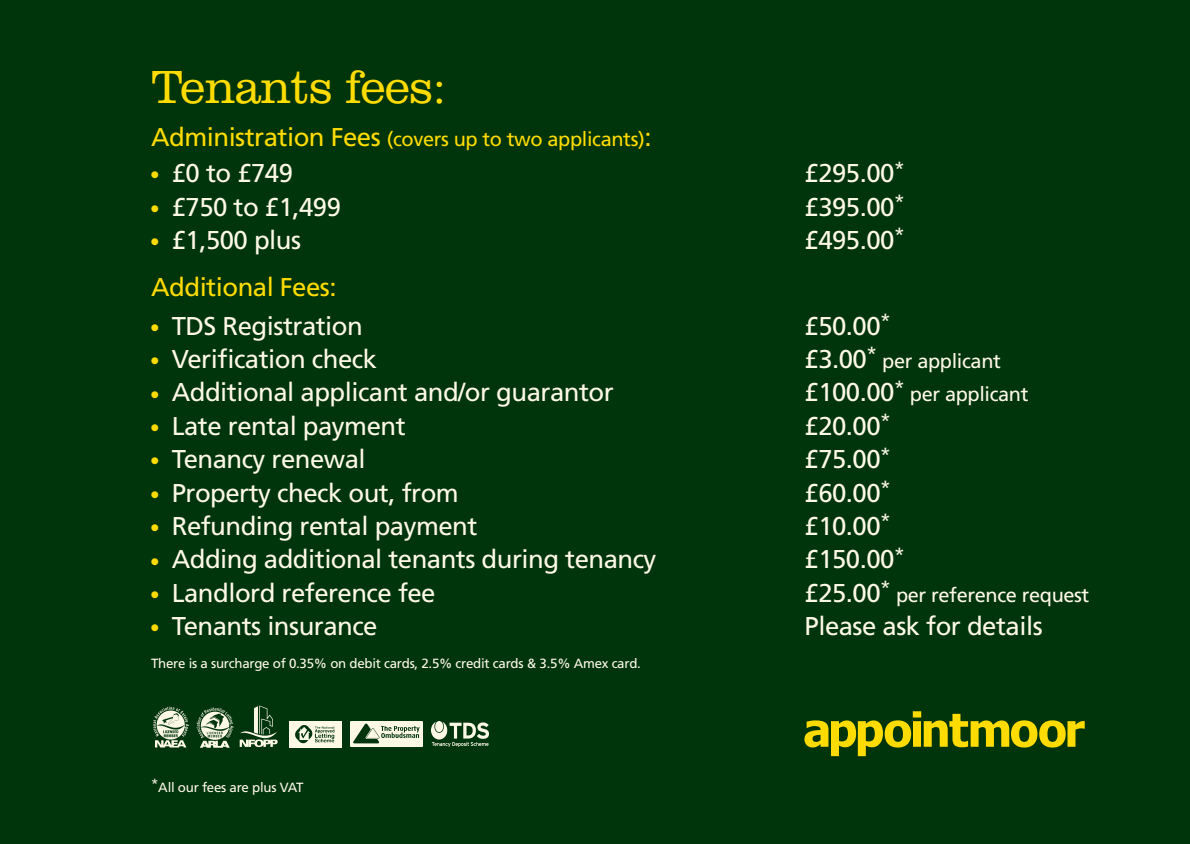
<style>
.page{position:relative;width:1190px;height:844px;background:#fff}
.page>*{position:absolute;margin:0;border:0;box-sizing:border-box;transform-origin:0 0}
.t1{font:300 47.6px "Clarendon BT";letter-spacing:-.02em;color:#ffdc01}
.t2{font:25.7px "Frutiger";letter-spacing:-.02em;color:#fef9e5}
.t3{font:25.7px "Frutiger";letter-spacing:-.02em;color:#ffdc01}
.t4{font:20px "Frutiger";letter-spacing:-.02em;color:#fef9e5}
.t5{font:20px "Frutiger";letter-spacing:-.02em;color:#ffdc01}
.t6{font:13.3px "Frutiger";letter-spacing:-.02em;color:#fef9e5}
.s1{font-size:25.7px}
.s2{color:#ffdc01}
</style>
<div class="page">
<div style="left:0;top:0;width:1189px;height:843px;background:#00340b"></div>
<svg style="left:804px;top:711px;width:280px;height:44px"></svg>
<img style="left:239px;top:705px;width:39px;height:42px">
<img style="left:153px;top:706px;width:36px;height:40px">
<img style="left:196px;top:707px;width:37px;height:39px">
<img style="left:289px;top:721px;width:53px;height:25px">
<img style="left:350px;top:721px;width:72px;height:25px">
<img style="left:431px;top:721px;width:57px;height:26px">
<h1 class="t1" style="left:151px;top:58px;width:297px">Tenants fees:</h1>
<p class="t5" style="left:151px;top:127px;width:501px"><span class="s1">Administration Fees</span> (covers up to two applicants)<span class="s1">:</span></p>
<p class="t2" style="left:151px;top:158px;width:143px"><span class="s2">●</span> £0 to £749</p>
<p class="t2" style="left:804px;top:158px;width:101px">£295.00<sup>*</sup></p>
<p class="t2" style="left:151px;top:191px;width:191px"><span class="s2">●</span> £750 to £1,499</p>
<p class="t2" style="left:804px;top:191px;width:101px">£395.00<sup>*</sup></p>
<p class="t2" style="left:151px;top:225px;width:151px"><span class="s2">●</span> £1,500 plus</p>
<p class="t2" style="left:804px;top:225px;width:101px">£495.00<sup>*</sup></p>
<p class="t3" style="left:151px;top:272px;width:187px">Additional Fees:</p>
<p class="t2" style="left:151px;top:310px;width:213px"><span class="s2">●</span> TDS Registration</p>
<p class="t2" style="left:804px;top:310px;width:88px">£50.00<sup>*</sup></p>
<p class="t2" style="left:151px;top:344px;width:227px"><span class="s2">●</span> Verification check</p>
<p class="t4" style="left:804px;top:349px;width:198px"><span class="s1">£3.00</span><sup>*</sup> per applicant</p>
<p class="t2" style="left:151px;top:377px;width:464px"><span class="s2">●</span> Additional applicant and/or guarantor</p>
<p class="t4" style="left:804px;top:382px;width:225px"><span class="s1">£100.00</span><sup>*</sup> per applicant</p>
<p class="t2" style="left:151px;top:410px;width:256px"><span class="s2">●</span> Late rental payment</p>
<p class="t2" style="left:804px;top:410px;width:88px">£20.00<sup>*</sup></p>
<p class="t2" style="left:151px;top:444px;width:216px"><span class="s2">●</span> Tenancy renewal</p>
<p class="t2" style="left:804px;top:444px;width:88px">£75.00<sup>*</sup></p>
<p class="t2" style="left:151px;top:477px;width:309px"><span class="s2">●</span> Property check out, from</p>
<p class="t2" style="left:804px;top:477px;width:88px">£60.00<sup>*</sup></p>
<p class="t2" style="left:151px;top:510px;width:328px"><span class="s2">●</span> Refunding rental payment</p>
<p class="t2" style="left:804px;top:510px;width:88px">£10.00<sup>*</sup></p>
<p class="t2" style="left:151px;top:544px;width:507px"><span class="s2">●</span> Adding additional tenants during tenancy</p>
<p class="t2" style="left:804px;top:544px;width:101px">£150.00<sup>*</sup></p>
<p class="t2" style="left:151px;top:577px;width:286px"><span class="s2">●</span> Landlord reference fee</p>
<p class="t4" style="left:804px;top:582px;width:286px"><span class="s1">£25.00</span><sup>*</sup> per reference request</p>
<p class="t2" style="left:151px;top:610px;width:228px"><span class="s2">●</span> Tenants insurance</p>
<p class="t2" style="left:804px;top:610px;width:239px">Please ask for details</p>
<p class="t6" style="left:151px;top:655px;width:491px">There is a surcharge of 0.35% on debit cards, 2.5% credit cards &amp; 3.5% Amex card.</p>
<p class="t6" style="left:151px;top:779px;width:154px">*All our fees are plus VAT</p>
</div>
